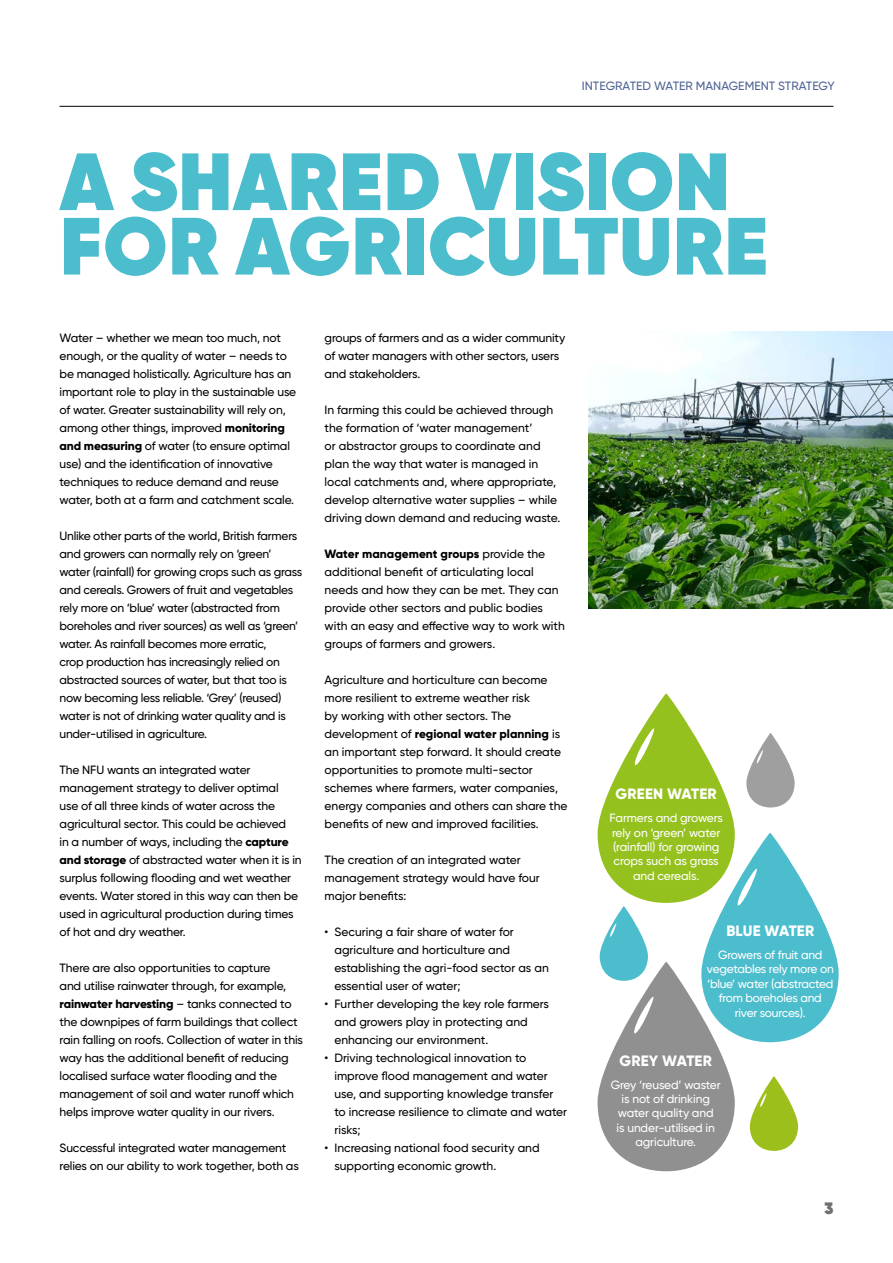
<style>
.page{position:relative;width:893px;height:1263px;background:#fff}
.page>*{position:absolute;margin:0;border:0;box-sizing:border-box;transform-origin:0 0}
.t1{font:800 81px/64.5px "Gilroy";letter-spacing:.01em;color:#4cbdcc}
.t2{font:800 16.5px "Gilroy";color:#706f6f}
.t3{font:800 15px "Gilroy";letter-spacing:.01em;color:#fff}
.t4{font:500 12px/18px "Gilroy";letter-spacing:-.01em;color:#000}
.t5{font:500 12px/14.4px "Gilroy";letter-spacing:-.02em;color:#fff;text-align:center}
.t6{font:500 12px "Gilroy";color:#4e6493}
.s1{font-weight:800}
</style>
<div class="page">
<hr style="left:60px;top:106px;width:773px;height:1px;background:#000">
<img style="left:589px;top:332px;width:304px;height:277px">
<svg style="left:598px;top:693px;width:137px;height:210px;fill:#95c11f"></svg>
<svg style="left:634px;top:728px;width:21px;height:38px"></svg>
<svg style="left:701px;top:833px;width:138px;height:209px;fill:#4cbdcc"></svg>
<svg style="left:737px;top:868px;width:21px;height:38px"></svg>
<svg style="left:598px;top:962px;width:137px;height:209px;fill:#909090"></svg>
<svg style="left:633px;top:996px;width:22px;height:38px"></svg>
<svg style="left:600px;top:906px;width:48px;height:75px"></svg>
<svg style="left:746px;top:733px;width:49px;height:74px"></svg>
<svg style="left:750px;top:1076px;width:48px;height:75px"></svg>
<p class="t6" style="left:582px;top:78px;width:254px">INTEGRATED WATER MANAGEMENT STRATEGY</p>
<h1 class="t1" style="left:60px;top:149px;width:710px">A SHARED VISION<br>FOR AGRICULTURE</h1>
<p class="t4" style="left:60px;top:329px;width:238px">Water – whether we mean too much, not enough, or the quality of water – needs to be managed holistically. Agriculture has an important role to play in the sustainable use of water. Greater sustainability will rely on, among other things, improved <span class="s1">monitoring and measuring</span> of water (to ensure optimal use) and the identification of innovative techniques to reduce demand and reuse water, both at a farm and catchment scale.</p>
<p class="t4" style="left:60px;top:527px;width:244px">Unlike other parts of the world, British farmers and growers can normally rely on ‘green’ water (rainfall) for growing crops such as grass and cereals. Growers of fruit and vegetables rely more on ‘blue’ water (abstracted from boreholes and river sources) as well as ‘green’ water. As rainfall becomes more erratic,<br>crop production has increasingly relied on abstracted sources of water, but that too is now becoming less reliable. ‘Grey’ (reused) water is not of drinking water quality and is under-utilised in agriculture.</p>
<p class="t4" style="left:60px;top:761px;width:244px">The NFU wants an integrated water management strategy to deliver optimal<br>use of all three kinds of water across the agricultural sector. This could be achieved<br>in a number of ways, including the <span class="s1">capture and storage</span> of abstracted water when it is in surplus following flooding and wet weather events. Water stored in this way can then be used in agricultural production during times of hot and dry weather.</p>
<p class="t4" style="left:60px;top:959px;width:245px">There are also opportunities to capture<br>and utilise rainwater through, for example, <span class="s1">rainwater harvesting</span> – tanks connected to the downpipes of farm buildings that collect rain falling on roofs. Collection of water in this way has the additional benefit of reducing localised surface water flooding and the management of soil and water runoff which helps improve water quality in our rivers.</p>
<p class="t4" style="left:60px;top:1139px;width:241px">Successful integrated water management relies on our ability to work together, both as</p>
<p class="t4" style="left:325px;top:329px;width:242px">groups of farmers and as a wider community of water managers with other sectors, users and stakeholders.</p>
<p class="t4" style="left:325px;top:401px;width:237px">In farming this could be achieved through the formation of ‘water management’<br>or abstractor groups to coordinate and plan the way that water is managed in local catchments and, where appropriate, develop alternative water supplies – while driving down demand and reducing waste.</p>
<p class="t4" style="left:325px;top:545px;width:242px"><span class="s1">Water management groups</span> provide the additional benefit of articulating local needs and how they can be met. They can provide other sectors and public bodies with an easy and effective way to work with groups of farmers and growers.</p>
<p class="t4" style="left:325px;top:671px;width:244px">Agriculture and horticulture can become more resilient to extreme weather risk<br>by working with other sectors. The development of <span class="s1">regional water planning</span> is an important step forward. It should create opportunities to promote multi-sector schemes where farmers, water companies, energy companies and others can share the benefits of new and improved facilities.</p>
<p class="t4" style="left:325px;top:851px;width:217px">The creation of an integrated water management strategy would have four major benefits:</p>
<p class="t4" style="left:334px;top:923px;width:216px;text-indent:-10px">• Securing a fair share of water for agriculture and horticulture and establishing the agri-food sector as an essential user of water;</p>
<p class="t4" style="left:334px;top:995px;width:216px;text-indent:-10px">• Further developing the key role farmers and growers play in protecting and enhancing our environment.</p>
<p class="t4" style="left:334px;top:1049px;width:234px;text-indent:-10px">• Driving technological innovation to improve flood management and water use, and supporting knowledge transfer to increase resilience to climate and water risks;</p>
<p class="t4" style="left:334px;top:1139px;width:207px;text-indent:-10px">• Increasing national food security and supporting economic growth.</p>
<p class="t3" style="left:616px;top:784px;width:103px">GREEN WATER</p>
<p class="t5" style="left:609px;top:811px;width:115px">Farmers and growers rely on ‘green’ water (rainfall) for growing crops such as grass and cereals.</p>
<p class="t3" style="left:726px;top:921px;width:89px">BLUE WATER</p>
<p class="t5" style="left:707px;top:947px;width:128px">Growers of fruit and vegetables rely more on ‘blue’ water (abstracted from boreholes and river sources).</p>
<p class="t3" style="left:619px;top:1051px;width:94px">GREY WATER</p>
<p class="t5" style="left:611px;top:1077px;width:112px">Grey ‘reused’ waster is not of drinking water quality and<br>is under-utilised in agriculture.</p>
<h2 class="t2" style="left:824px;top:1197px;width:10px">3</h2>
</div>
